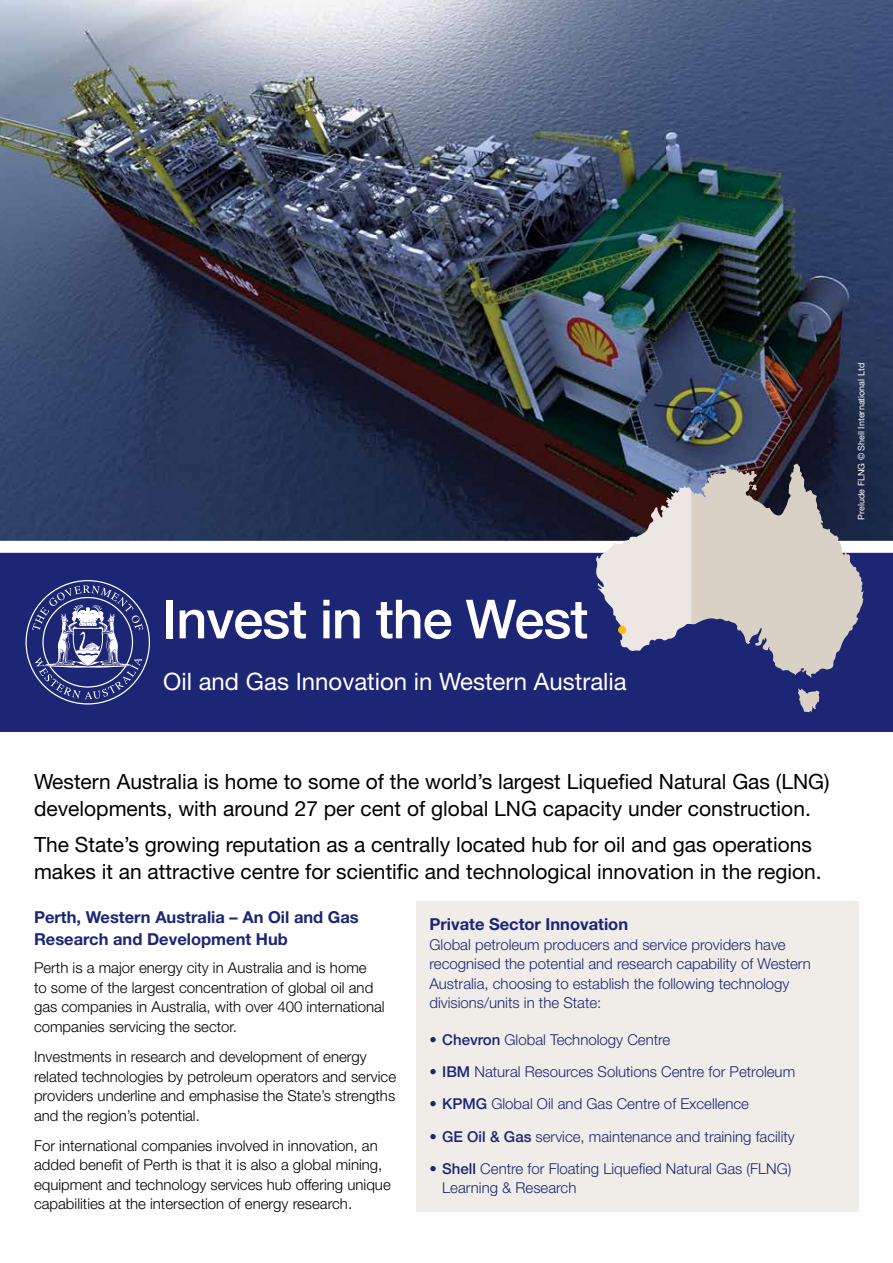
<style>
.page{position:relative;width:893px;height:1263px;background:#fff}
.page>*{position:absolute;margin:0;border:0;box-sizing:border-box;transform-origin:0 0}
.t1{font:500 54px "Helvetica Neue";letter-spacing:-.02em;color:#fff}
.t2{font:24px "Helvetica Neue";color:#fff}
.t3{font:21px/27px "Helvetica Neue";color:#000}
.t4{font:700 16.5px/22.5px "Helvetica Neue";color:#1c2674}
.t5{font:300 15px/19.5px "Helvetica Neue";color:#000}
.t6{font:300 15px/19.5px "Helvetica Neue";color:#1c2674}
.t7{font:9px "Helvetica Neue";color:#fff}
.s1{font-weight:100}
.s2{font-weight:500}
</style>
<div class="page">
<img style="left:0;top:0;width:893px;height:541px">
<div style="left:0;top:546px;width:893px;height:186px;background:#1c2674"></div>
<div style="left:0;top:541px;width:893px;height:12px;background:#fff"></div>
<div style="left:417px;top:901px;width:442px;height:311px;background:#f0ece8"></div>
<svg style="left:26px;top:580px;width:124px;height:124px"></svg>
<svg style="left:798px;top:688px;width:21px;height:25px"></svg>
<svg style="left:596px;top:463px;width:268px;height:214px"></svg>
<div style="left:618px;top:626px;width:8px;height:8px;border:3px solid #fcba12;border-radius:50%"></div>
<h1 class="t1" style="left:162px;top:587px;width:427px">Invest in the West</h1>
<h2 class="t2" style="left:163px;top:667px;width:465px">Oil and Gas Innovation in Western Australia</h2>
<p class="t7" style="left:856px;top:520px;width:158px;rotate:-90deg">Prelude FLNG © Shell International Ltd</p>
<h3 class="t3" style="left:34px;top:768px;width:797px">Western Australia is home to some of the world’s largest Liquefied Natural Gas (LNG) developments, with around 27 per cent of global LNG capacity under construction.</h3>
<h3 class="t3" style="left:34px;top:830px;width:789px">The State’s growing reputation as a centrally located hub for oil and gas operations makes it an attractive centre for scientific and technological innovation in the region.</h3>
<p class="t4" style="left:429px;top:913px;width:200px">Private Sector Innovation</p>
<p class="t6" style="left:429px;top:934px;width:383px">Global petroleum producers and service providers have recognised the potential and research capability of Western Australia, choosing to establish the following technology divisions/units in the State:</p>
<p class="t6" style="left:429px;top:1029px;width:242px"><span class="s1">•</span> <span class="s2">Chevron</span> Global Technology Centre</p>
<p class="t6" style="left:429px;top:1062px;width:367px"><span class="s1">•</span> <span class="s2">IBM</span> Natural Resources Solutions Centre for Petroleum</p>
<p class="t6" style="left:429px;top:1094px;width:321px"><span class="s1">•</span> <span class="s2">KPMG</span> Global Oil and Gas Centre of Excellence</p>
<p class="t6" style="left:429px;top:1126px;width:367px"><span class="s1">•</span> <span class="s2">GE Oil &amp; Gas</span> service, maintenance and training facility</p>
<p class="t6" style="left:442px;top:1158px;width:351px;text-indent:-13px"><span class="s1">•</span> <span class="s2">Shell</span> Centre for Floating Liquefied Natural Gas (FLNG)<br>Learning &amp; Research</p>
<p class="t4" style="left:34px;top:905px;width:326px">Perth, Western Australia – An Oil and Gas<br>Research and Development Hub</p>
<p class="t5" style="left:34px;top:958px;width:352px">Perth is a major energy city in Australia and is home<br>to some of the largest concentration of global oil and gas companies in Australia, with over 400 international companies servicing the sector.</p>
<p class="t5" style="left:34px;top:1047px;width:364px">Investments in research and development of energy related technologies by petroleum operators and service providers underline and emphasise the State’s strengths and the region’s potential.</p>
<p class="t5" style="left:34px;top:1135px;width:358px">For international companies involved in innovation, an added benefit of Perth is that it is also a global mining, equipment and technology services hub offering unique capabilities at the intersection of energy research.</p>
</div>
